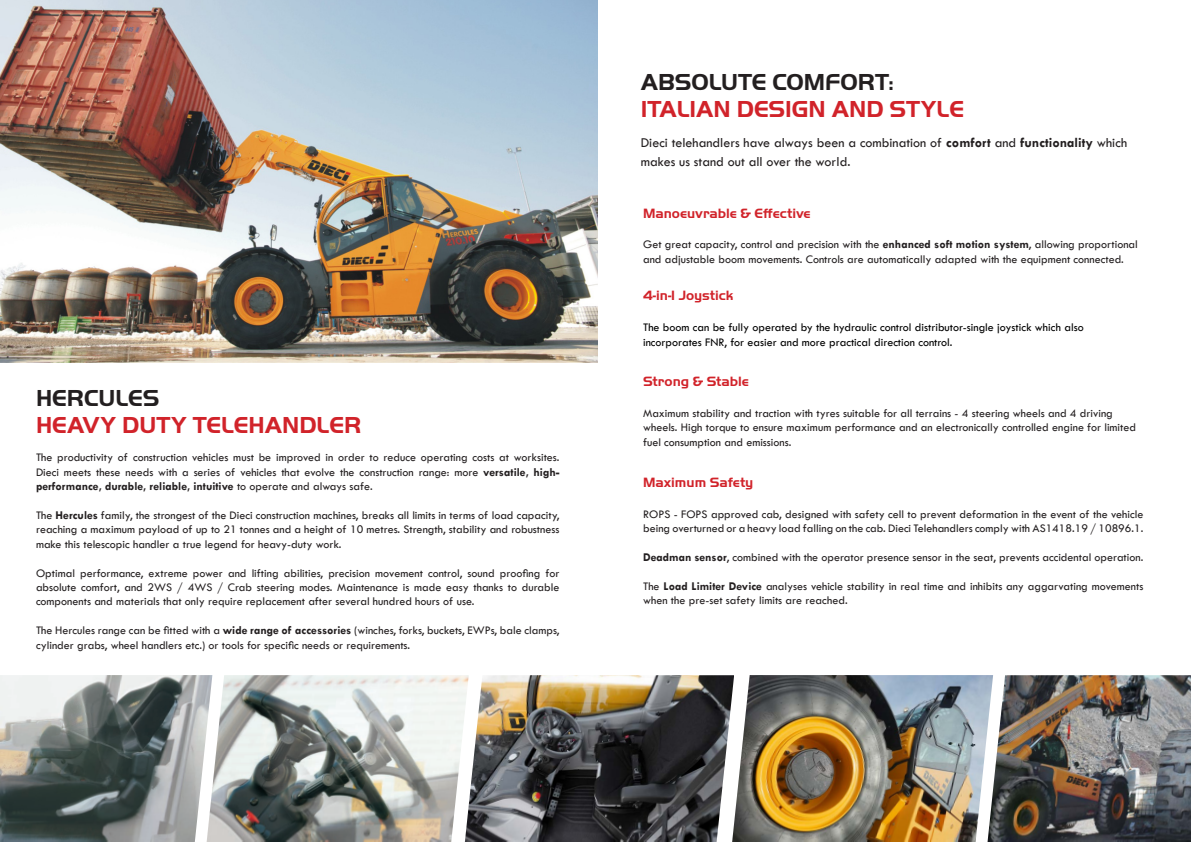
<style>
.page{position:relative;width:1191px;height:842px;background:#fff}
.page>*{position:absolute;margin:0;border:0;box-sizing:border-box;transform-origin:0 0}
.t1{font:700 24px "Handel Got D";color:#d1232a}
.t2{font:700 24px "Handel Got D";color:#231f20}
.t3{font:14px/19.2px "Tw Cen";color:#231f20}
.t4{font:700 14px "Handel Got D";color:#d1232a}
.t5{font:12px/14.4px "Tw Cen";color:#231f20}
.t6{font:12px/14.4px "Tw Cen";color:#000}
.s1{font-weight:700}
</style>
<div class="page">
<img style="left:0;top:675px;width:207px;height:167px">
<img style="left:207px;top:675px;width:258px;height:167px">
<img style="left:465px;top:675px;width:267px;height:167px">
<img style="left:732px;top:675px;width:255px;height:167px">
<img style="left:987px;top:675px;width:204px;height:167px">
<img style="left:0;top:0;width:598px;height:363px">
<p class="t2" style="left:36px;top:384px;width:125px">HERCULES</p>
<p class="t1" style="left:36px;top:411px;width:327px">HEAVY DUTY TELEHANDLER</p>
<p class="t5" style="left:36px;top:450px;width:525px;text-align:justify">The productivity of construction vehicles must be improved in order to reduce operating costs at worksites.<br>Dieci meets these needs with a series of vehicles that evolve the construction range: more <span class="s1">versatile, high&shy;performance, durable, reliable, intuitive</span> to operate and always safe.</p>
<p class="t5" style="left:36px;top:508px;width:525px;text-align:justify">The <span class="s1">Hercules</span> family, the strongest of the Dieci construction machines, breaks all limits in terms of load capacity, reaching a maximum payload of up to 21 tonnes and a height of 10 metres. Strength, stability and robustness make this telescopic handler a true legend for heavy-duty work.</p>
<p class="t5" style="left:36px;top:566px;width:525px;text-align:justify">Optimal performance, extreme power and lifting abilities, precision movement control, sound proofing for absolute comfort, and 2WS / 4WS / Crab steering modes. Maintenance is made easy thanks to durable components and materials that only require replacement after several hundred hours of use.</p>
<p class="t5" style="left:36px;top:623px;width:525px">The Hercules range can be fitted with a <span class="s1">wide range of accessories</span> (winches, forks, buckets, EWPs, bale clamps, cylinder grabs, wheel handlers etc.) or tools for specific needs or requirements.</p>
<p class="t2" style="left:641px;top:69px;width:254px">ABSOLUTE COMFORT:</p>
<p class="t1" style="left:641px;top:96px;width:325px">ITALIAN DESIGN AND STYLE</p>
<p class="t3" style="left:641px;top:133px;width:488px">Dieci telehandlers have always been a combination of <span class="s1">comfort</span> and <span class="s1">functionality</span> which makes us stand out all over the world.</p>
<p class="t4" style="left:643px;top:206px;width:169px">Manoeuvrable &amp; Effective</p>
<p class="t5" style="left:643px;top:237px;width:496px">Get great capacity, control and precision with the <span class="s1">enhanced soft motion system</span>, allowing proportional and adjustable boom movements. Controls are automatically adapted with the equipment connected.</p>
<p class="t4" style="left:643px;top:288px;width:92px">4-in-1 Joystick</p>
<p class="t6" style="left:643px;top:320px;width:442px">The boom can be fully operated by the hydraulic control distributor-single joystick which also incorporates FNR, for easier and more practical direction control.</p>
<p class="t4" style="left:643px;top:373px;width:107px">Strong &amp; Stable</p>
<p class="t5" style="left:643px;top:406px;width:494px">Maximum stability and traction with tyres suitable for all terrains - 4 steering wheels and 4 driving wheels. High torque to ensure maximum performance and an electronically controlled engine for limited fuel consumption and emissions.</p>
<p class="t4" style="left:643px;top:474px;width:112px">Maximum Safety</p>
<p class="t5" style="left:643px;top:507px;width:502px">ROPS - FOPS approved cab, designed with safety cell to prevent deformation in the event of the vehicle being overturned or a heavy load falling on the cab. Dieci Telehandlers comply with AS1418.19 / 10896.1.</p>
<p class="t5" style="left:643px;top:550px;width:502px"><span class="s1">Deadman sensor</span>, combined with the operator presence sensor in the seat, prevents accidental operation.</p>
<p class="t5" style="left:643px;top:579px;width:502px">The <span class="s1">Load Limiter Device</span> analyses vehicle stability in real time and inhibits any aggarvating movements when the pre-set safety limits are reached.</p>
</div>
